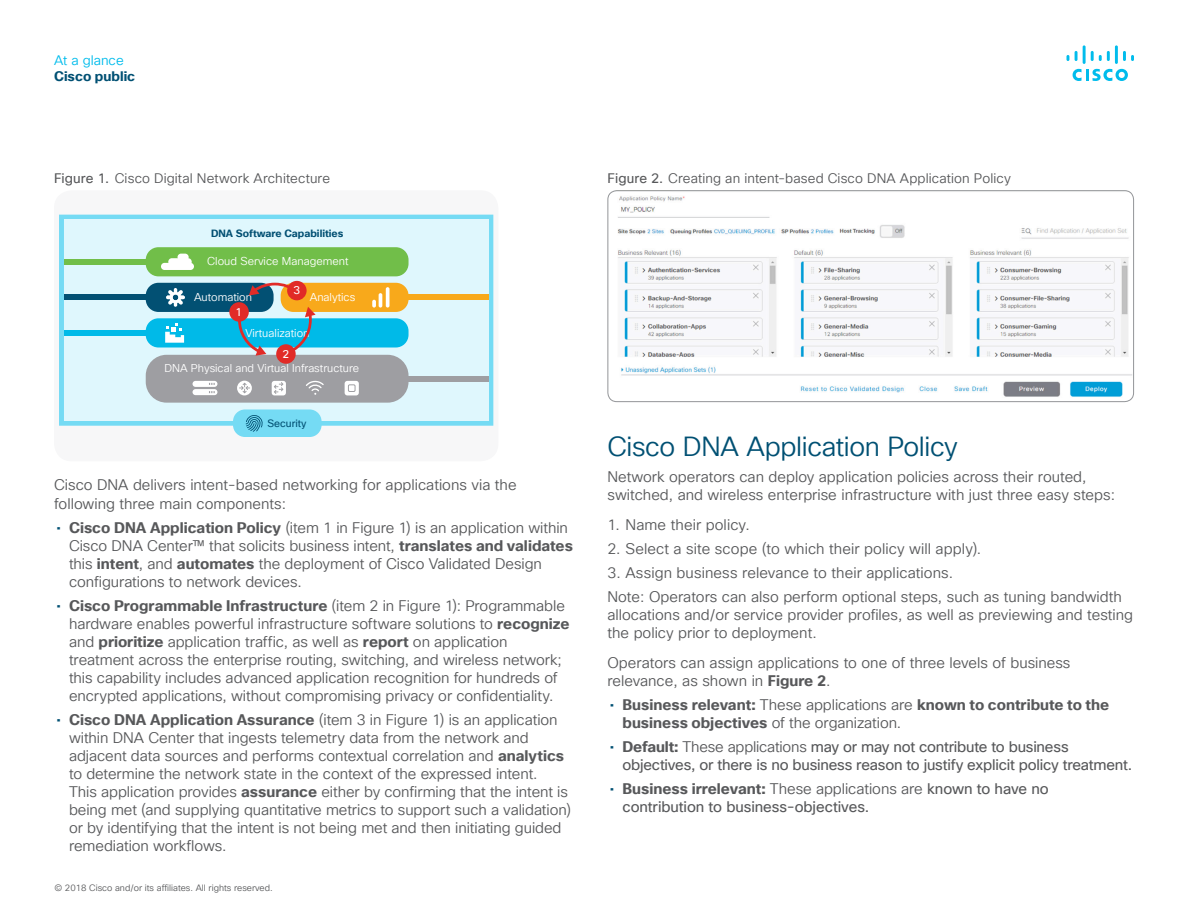
<style>
.page{position:relative;width:1188px;height:918px;background:#fff}
.page>*{position:absolute;margin:0;border:0;box-sizing:border-box;transform-origin:0 0}
.Subhead2_Indigo{font:27px "Cisco Sans TT Light";letter-spacing:-.015em;color:#005073}
.Body{font:15px/18px "Cisco Sans TT Light";color:#57585a}
.t1{font:15px/18px "Cisco Sans TT";letter-spacing:-.015em;color:#57585a}
.t2{font:700 15px/18px "Cisco Sans TT";color:#57585a}
.FigureCaption{font:13.5px "Cisco Sans TT Light";letter-spacing:.01em;color:#57585a}
.t3{font:700 13.5px "Cisco Sans TT";color:#005073}
.t4{font:13.5px "Cisco Sans TT Light";color:#01bcec}
.t5{font:11.1px "Cisco Sans TT Light";color:#fff}
.t6{font:11.1px "Cisco Sans TT";color:#fff}
.t7{font:10.35px "Cisco Sans TT";color:#015073}
.t8{font:700 10.2px "Cisco Sans TT";color:#025073}
.Footer_white{font:9px "Cisco Sans TT Light";color:#57585a}
.s1{font-family:"Cisco Sans TT"}
.s2{font-family:"Cisco Sans TT";color:#005073}
.s3{font-family:"Cisco Sans TT";font-weight:700}
.s4{font-weight:400;color:#005073}
.s5{font-family:"Cisco Sans TT Light";font-weight:400}
.s6{color:#005073}
.s7{font-weight:700}
.s8{font-family:"Cisco Sans TT Light"}
</style>
<div class="page">
<svg style="left:1073px;top:69px;width:55px;height:12px"></svg>
<svg style="left:1067px;top:55px;width:2px;height:6px"></svg>
<svg style="left:1075px;top:51px;width:3px;height:10px"></svg>
<hr style="left:1083px;top:45px;width:3px;height:19px;background:#01bcec">
<svg style="left:1091px;top:51px;width:19px;height:10px"></svg>
<hr style="left:1115px;top:45px;width:3px;height:19px;background:#01bcec">
<svg style="left:1123px;top:51px;width:11px;height:10px"></svg>
<div style="left:54px;top:190px;width:444px;height:271px;background:#f7f7f8;border-radius:18px"></div>
<svg style="left:59px;top:215px;width:434px;height:211px;background:#7fddf4"></svg>
<div style="left:64px;top:220px;width:425px;height:201px;background:#dff7fd"></div>
<div style="left:146px;top:355px;width:263px;height:48px;background:#9e9ea2;border-radius:21px"></div>
<div style="left:146px;top:318px;width:263px;height:29px;background:#00bae8;border-radius:13px"></div>
<div style="left:146px;top:283px;width:128px;height:29px;background:#025073;border-radius:13px"></div>
<div style="left:146px;top:247px;width:263px;height:29px;background:#71be49;border-radius:13px"></div>
<div style="left:281px;top:283px;width:128px;height:29px;background:#f8a91b;border-radius:13px"></div>
<div style="left:64px;top:259px;width:85px;height:5px;background:#71be49"></div>
<div style="left:64px;top:295px;width:85px;height:5px;background:#025073"></div>
<div style="left:64px;top:330px;width:85px;height:5px;background:#00bae8"></div>
<div style="left:404px;top:295px;width:85px;height:5px;background:#f8a91b"></div>
<div style="left:404px;top:376px;width:85px;height:5px;background:#9e9ea2"></div>
<svg style="left:345px;top:381px;width:14px;height:14px"></svg>
<svg style="left:193px;top:381px;width:24px;height:14px"></svg>
<svg style="left:237px;top:381px;width:15px;height:14px"></svg>
<svg style="left:272px;top:381px;width:14px;height:14px"></svg>
<svg style="left:306px;top:380px;width:18px;height:15px"></svg>
<svg style="left:166px;top:288px;width:19px;height:19px"></svg>
<svg style="left:386px;top:287px;width:4px;height:21px"></svg>
<hr style="left:379px;top:293px;width:3px;height:15px;background:#fff;border-radius:2px">
<svg style="left:372px;top:300px;width:4px;height:8px"></svg>
<svg style="left:165px;top:323px;width:19px;height:20px"></svg>
<div style="left:233px;top:409px;width:89px;height:28px;background:#75dbf4;border-radius:12px"></div>
<svg style="left:246px;top:415px;width:17px;height:17px"></svg>
<div style="left:161px;top:263px;width:33px;height:7px;background:#fff;border-radius:3px"></div>
<div style="left:168px;top:258px;width:24px;height:7px;background:#fff;border-radius:4px"></div>
<div style="left:178px;top:254px;width:11px;height:7px;background:#fff;border-radius:4px"></div>
<svg style="left:237px;top:311px;width:29px;height:45px"></svg>
<svg style="left:286px;top:307px;width:30px;height:48px"></svg>
<svg style="left:249px;top:281px;width:52px;height:15px"></svg>
<div style="left:287px;top:281px;width:20px;height:19px;background:#e12b27;border-radius:50%"></div>
<div style="left:229px;top:302px;width:20px;height:20px;background:#e12b27;border-radius:50%"></div>
<div style="left:276px;top:344px;width:20px;height:20px;background:#e12b27;border-radius:50%"></div>
<img style="left:608px;top:191px;width:526px;height:211px">
<div style="left:608px;top:190px;width:526px;height:212px;border:1px solid #939598;border-radius:9px"></div>
<p class="t4" style="left:54px;top:51px;width:71px">At a glance</p>
<p class="t3" style="left:54px;top:67px;width:83px">Cisco public</p>
<p class="FigureCaption" style="left:54px;top:169px;width:278px"><span class="s1">Figure 1.</span> Cisco Digital Network Architecture</p>
<p class="t8" style="left:211px;top:227px;width:134px">DNA Software Capabilities</p>
<p class="t5" style="left:207px;top:254px;width:143px">Cloud Service Management</p>
<p class="t6" style="left:294px;top:283px;width:8px">3</p>
<p class="t5" style="left:194px;top:290px;width:60px">Automation</p>
<p class="t5" style="left:310px;top:290px;width:47px">Analytics</p>
<p class="t5" style="left:245px;top:326px;width:66px">Virtualization</p>
<p class="t5" style="left:164px;top:361px;width:196px">DNA Physical and Virtual Infrastructure</p>
<p class="t6" style="left:236px;top:305px;width:8px">1</p>
<p class="t6" style="left:283px;top:347px;width:8px">2</p>
<p class="t7" style="left:267px;top:416px;width:41px">Security</p>
<p class="Body" style="left:54px;top:475px;width:464px;line-height:19.5px">Cisco DNA delivers intent-based networking for applications via the following three main components:</p>
<p class="Body" style="left:69px;top:520px;width:506px;text-indent:-13px"><span class="s2">•</span> <span class="s3">Cisco DNA Application Policy</span> (item 1 in Figure 1) is an application within Cisco DNA Center™ that solicits business intent, <span class="s3">translates and validates </span>this <span class="s3">intent</span>, and <span class="s3">automates</span> the deployment of Cisco Validated Design configurations to network devices.</p>
<p class="Body" style="left:69px;top:598px;width:502px;text-indent:-13px"><span class="s2">•</span> <span class="s3">Cisco Programmable Infrastructure</span> (item 2 in Figure 1): Programmable hardware enables powerful infrastructure software solutions to <span class="s3">recognize </span>and <span class="s3">prioritize</span> application traffic, as well as <span class="s3">report</span> on application treatment across the enterprise routing, switching, and wireless network; this capability includes advanced application recognition for hundreds of encrypted applications, without compromising privacy or confidentiality.</p>
<p class="Body" style="left:69px;top:712px;width:504px;text-indent:-13px"><span class="s2">•</span> <span class="s3">Cisco DNA Application Assurance</span> (item 3 in Figure 1) is an application within DNA Center that ingests telemetry data from the network and adjacent data sources and performs contextual correlation and <span class="s3">analytics </span>to determine the network state in the context of the expressed intent.<br>This application provides <span class="s3">assurance</span> either by confirming that the intent is being met (and supplying quantitative metrics to support such a validation) or by identifying that the intent is not being met and then initiating guided remediation workflows.</p>
<p class="Footer_white" style="left:54px;top:882px;width:220px">© 2018 Cisco and/or its affiliates. All rights reserved.</p>
<p class="FigureCaption" style="left:608px;top:169px;width:405px"><span class="s1">Figure 2.</span> Creating an intent-based Cisco DNA Application Policy</p>
<p class="Subhead2_Indigo" style="left:608px;top:429px;width:352px">Cisco DNA Application Policy</p>
<p class="Body" style="left:608px;top:468px;width:509px">Network operators can deploy application policies across their routed, switched, and wireless enterprise infrastructure with just three easy steps:</p>
<p class="Body" style="left:608px;top:516px;width:144px">1. Name their policy.</p>
<p class="Body" style="left:608px;top:540px;width:375px">2. Select a site scope (to which their policy will apply).</p>
<p class="Body" style="left:608px;top:564px;width:347px">3. Assign business relevance to their applications.</p>
<p class="Body" style="left:608px;top:588px;width:527px">Note: Operators can also perform optional steps, such as tuning bandwidth allocations and/or service provider profiles, as well as previewing and testing the policy prior to deployment.</p>
<p class="Body" style="left:608px;top:654px;width:465px">Operators can assign applications to one of three levels of business relevance, as shown in <span class="s3">Figure 2</span>.</p>
<p class="t2" style="left:623px;top:696px;width:488px;text-indent:-13px"><span class="s4">•</span> Business relevant: <span class="s5">These applications are</span> known to contribute to the business objectives <span class="s5">of the organization.</span></p>
<p class="t1" style="left:622px;top:738px;width:511px;text-indent:-13px"><span class="s6">•</span> <span class="s7">Default:</span> <span class="s8">These applications</span> may or may not contribute to business objectives, or there is no business reason to justify explicit policy treatment.</p>
<p class="t1" style="left:622px;top:780px;width:428px;text-indent:-13px"><span class="s6">•</span> <span class="s7">Business irrelevant:</span> <span class="s8">These applications are</span> known to have no contribution to business-objectives.</p>
</div>
